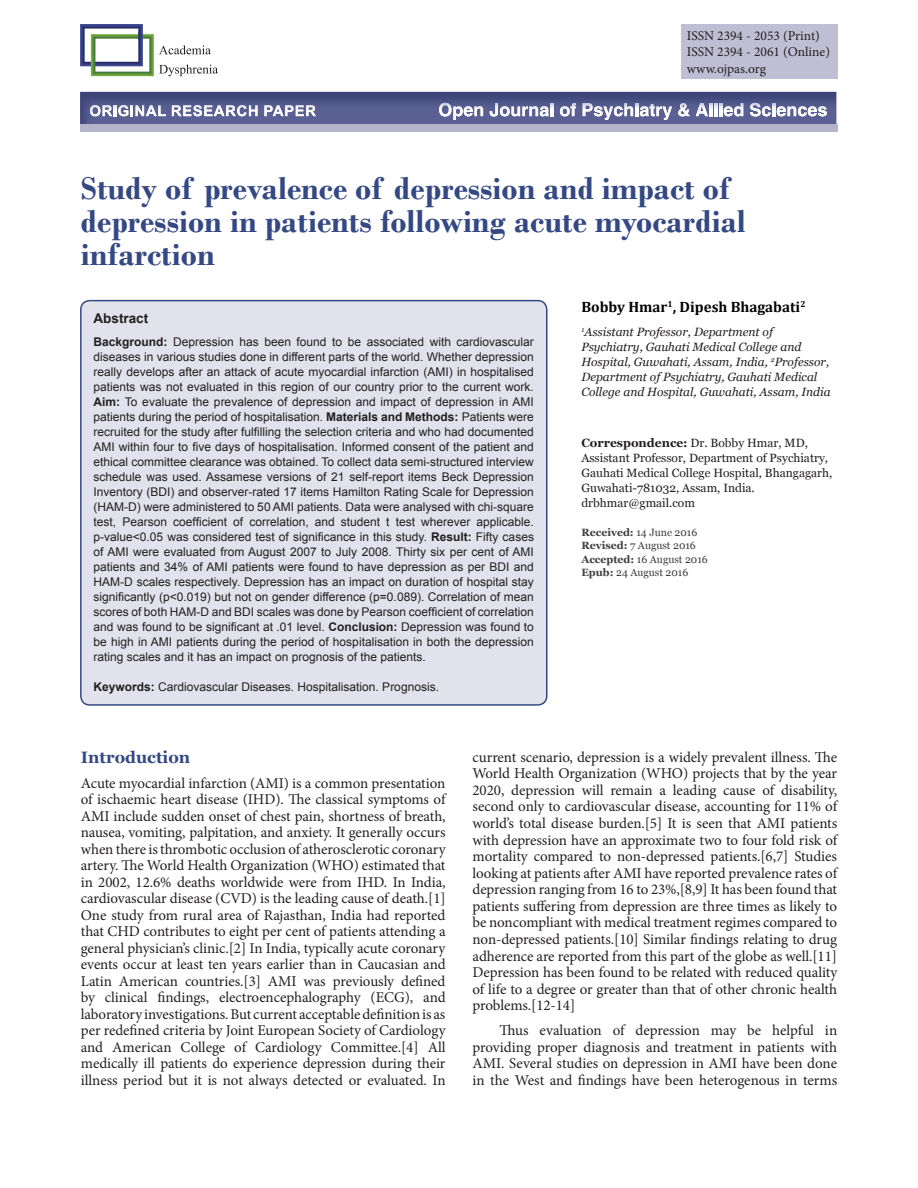
<style>
.page{position:relative;width:918px;height:1188px;background:#fff}
.page>*{position:absolute;margin:0;border:0;box-sizing:border-box;transform-origin:0 0}
.t1{font:700 33px/33px "Bodoni";color:#344884}
.t2{font:700 16.5px "Georgia";color:#344884}
.t3{font:15px/16.5px "Minion Pro";letter-spacing:-.005em;color:#231f20;text-align:justify}
.t4{font:700 15px "Cambria";color:#000}
.t5{font:13.5px/16.5px "Minion Pro";color:#231f20}
.t6{font:700 13.5px "Arial";color:#231f20}
.t7{font:12px/15px "Arial";color:#231f20;text-align:justify}
.t8{font:italic 12px/15px "Georgia";color:#231f20}
.t9{font:12px/15px "Georgia";color:#231f20}
.t10{font:10.5px/13.5px "Georgia";color:#3e3e3f}
.s1{font-weight:700}
</style>
<div class="page">
<div style="left:80px;top:300px;width:468px;height:406px;background:#e2e2ec"></div>
<svg style="left:80px;top:24px;width:138px;height:52px"></svg>
<div style="left:681px;top:24px;width:156px;height:55px;background:#c0bed4"></div>
<img style="left:80px;top:92px;width:756px;height:32px">
<img style="left:166px;top:107px;width:98px;height:9px">
<img style="left:483px;top:103px;width:267px;height:13px">
<svg style="left:264px;top:105px;width:52px;height:11px"></svg>
<svg style="left:172px;top:105px;width:86px;height:11px"></svg>
<svg style="left:90px;top:105px;width:76px;height:11px"></svg>
<img style="left:453px;top:116px;width:10px;height:4px">
<svg style="left:678px;top:103px;width:12px;height:13px"></svg>
<svg style="left:560px;top:103px;width:16px;height:13px"></svg>
<svg style="left:490px;top:103px;width:63px;height:13px"></svg>
<svg style="left:439px;top:103px;width:44px;height:13px"></svg>
<svg style="left:750px;top:103px;width:77px;height:13px"></svg>
<svg style="left:696px;top:103px;width:47px;height:13px"></svg>
<svg style="left:583px;top:103px;width:89px;height:17px"></svg>
<div style="left:80px;top:124px;width:757px;height:8px;background:#b5b3cc"></div>
<p class="t5" style="left:687px;top:28px;width:145px">ISSN 2394 - 2053 (Print)<br>ISSN 2394 - 2061 (Online) www.ojpas.org</p>
<h1 class="t1" style="left:81px;top:172px;width:667px">Study of prevalence of depression and impact of depression in patients following acute myocardial infarction</h1>
<p class="t4" style="left:581px;top:298px;width:226px">Bobby Hmar<sup>1</sup>, Dipesh Bhagabati<sup>2</sup></p>
<p class="t8" style="left:581px;top:324px;width:251px"><sup>1</sup>Assistant Professor, Department of Psychiatry, Gauhati Medical College and Hospital, Guwahati, Assam, India, <sup>2</sup>Professor, Department of Psychiatry, Gauhati Medical College and Hospital, Guwahati, Assam, India</p>
<p class="t9" style="left:581px;top:435px;width:252px"><span class="s1">Correspondence:</span> Dr. Bobby Hmar, MD, Assistant Professor, Department of Psychiatry, Gauhati Medical College Hospital, Bhangagarh, Guwahati-781032, Assam, India. drbhmar@gmail.com</p>
<p class="t10" style="left:581px;top:525px;width:128px"><span class="s1">Received:</span> 14 June 2016<br><span class="s1">Revised:</span> 7 August 2016<br><span class="s1">Accepted:</span> 16 August 2016<br><span class="s1">Epub:</span> 24 August 2016</p>
<p class="t6" style="left:94px;top:311px;width:56px">Abstract</p>
<p class="t7" style="left:94px;top:335px;width:442px"><span class="s1">Background:</span> Depression has been found to be associated with cardiovascular diseases in various studies done in different parts of the world. Whether depression really develops after an attack of acute myocardial infarction (AMI) in hospitalised patients was not evaluated in this region of our country prior to the current work.<br><span class="s1">Aim:</span> To evaluate the prevalence of depression and impact of depression in AMI patients during the period of hospitalisation. <span class="s1">Materials and Methods:</span> Patients were recruited for the study after fulfilling the selection criteria and who had documented AMI within four to five days of hospitalisation. Informed consent of the patient and ethical committee clearance was obtained. To collect data semi-structured interview schedule was used. Assamese versions of 21 self-report items Beck Depression Inventory (BDI) and observer-rated 17 items Hamilton Rating Scale for Depression (HAM-D) were administered to 50 AMI patients. Data were analysed with chi-square test, Pearson coefficient of correlation, and student t test wherever applicable. p-value&lt;0.05 was considered test of significance in this study. <span class="s1">Result:</span> Fifty cases of AMI were evaluated from August 2007 to July 2008. Thirty six per cent of AMI patients and 34% of AMI patients were found to have depression as per BDI and HAM-D scales respectively. Depression has an impact on duration of hospital stay significantly (p&lt;0.019) but not on gender difference (p=0.089). Correlation of mean scores of both HAM-D and BDI scales was done by Pearson coefficient of correlation and was found to be significant at .01 level. <span class="s1">Conclusion:</span> Depression was found to be high in AMI patients during the period of hospitalisation in both the depression rating scales and it has an impact on prognosis of the patients.</p>
<p class="t7" style="left:94px;top:680px;width:347px"><span class="s1">Keywords:</span> Cardiovascular Diseases. Hospitalisation. Prognosis.</p>
<p class="t2" style="left:81px;top:748px;width:111px">Introduction</p>
<p class="t3" style="left:81px;top:776px;width:366px">Acute myocardial infarction (AMI) is a common presentation of ischaemic heart disease (IHD). The classical symptoms of AMI include sudden onset of chest pain, shortness of breath, nausea, vomiting, palpitation, and anxiety. It generally occurs when there is thrombotic occlusion of atherosclerotic coronary artery. The World Health Organization (WHO) estimated that in 2002, 12.6% deaths worldwide were from IHD. In India, cardiovascular disease (CVD) is the leading cause of death.[1] One study from rural area of Rajasthan, India had reported that CHD contributes to eight per cent of patients attending a general physician’s clinic.[2] In India, typically acute coronary events occur at least ten years earlier than in Caucasian and Latin American countries.[3] AMI was previously defined by clinical findings, electroencephalography (ECG), and laboratory investigations. But current acceptable definition is as per redefined criteria by Joint European Society of Cardiology and American College of Cardiology Committee.[4] All medically ill patients do experience depression during their illness period but it is not always detected or evaluated. In</p>
<p class="t3" style="left:472px;top:750px;width:366px">current scenario, depression is a widely prevalent illness. The World Health Organization (WHO) projects that by the year 2020, depression will remain a leading cause of disability, second only to cardiovascular disease, accounting for 11% of world’s total disease burden.[5] It is seen that AMI patients with depression have an approximate two to four fold risk of mortality compared to non-depressed patients.[6,7] Studies looking at patients after AMI have reported prevalence rates of depression ranging from 16 to 23%,[8,9] It has been found that patients suffering from depression are three times as likely to be noncompliant with medical treatment regimes compared to non-depressed patients.[10] Similar findings relating to drug adherence are reported from this part of the globe as well.[11] Depression has been found to be related with reduced quality of life to a degree or greater than that of other chronic health problems.[12-14]</p>
<p class="t3" style="left:472px;top:1023px;width:366px;text-indent:27px">Thus evaluation of depression may be helpful in providing proper diagnosis and treatment in patients with AMI. Several studies on depression in AMI have been done in the West and findings have been heterogenous in terms</p>
</div>
